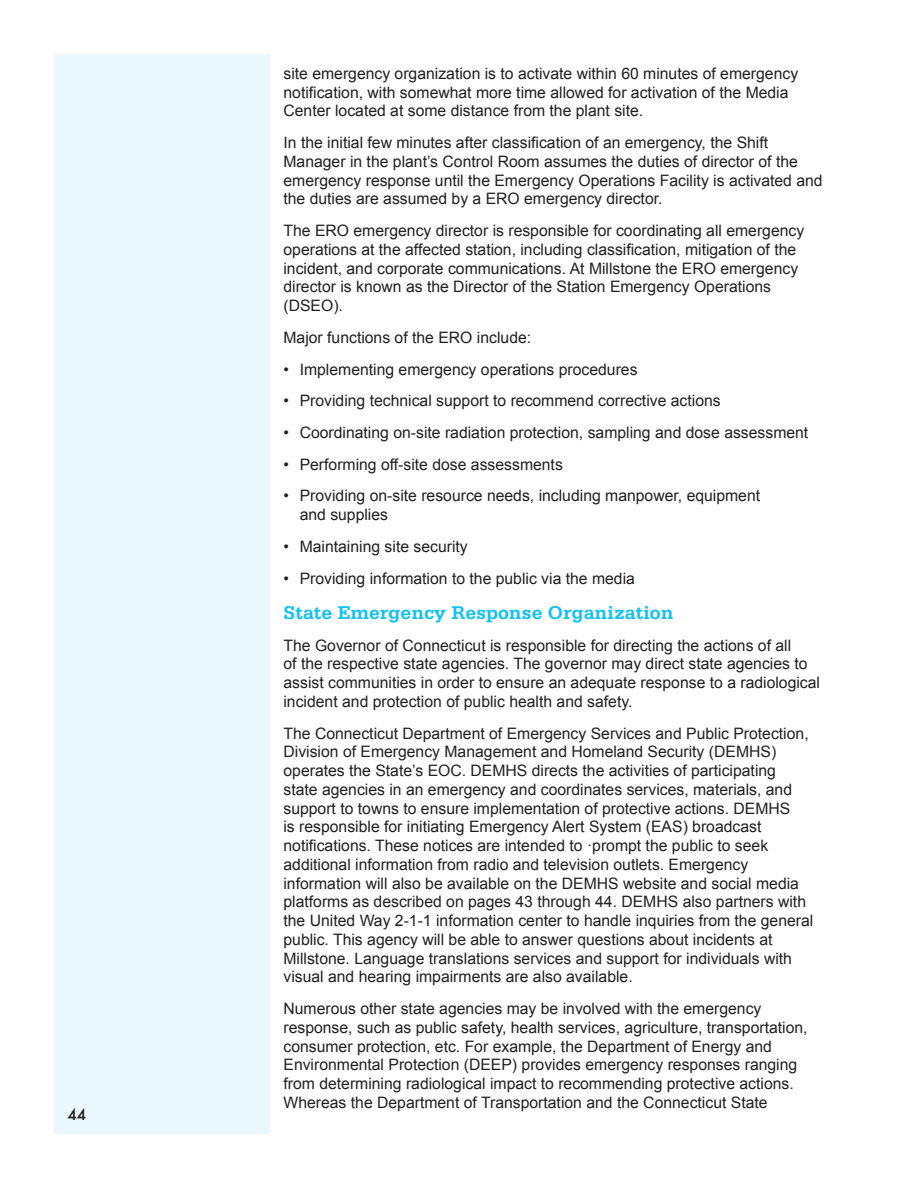
<style>
.page{position:relative;width:918px;height:1188px;background:#fff}
.page>*{position:absolute;margin:0;border:0;box-sizing:border-box;transform-origin:0 0}
.Sub_-_Header{font:700 19.5px "Serifa Std";color:#15c0f2}
.Main_Text{font:15.75px/18.8px "Arial";color:#231f20}
.Bulleted_Text{font:15.75px/18.8px "Arial";color:#231f20}
.t1{font:500 15px "Futura";color:#231f20}
</style>
<div class="page">
<div style="left:54px;top:54px;width:216px;height:1080px;background:#eaf7fd"></div>
<p class="t1" style="left:68px;top:1104px;width:20px">44</p>
<p class="Main_Text" style="left:284px;top:64px;width:516px">site emergency organization is to activate within 60 minutes of emergency notification, with somewhat more time allowed for activation of the Media<br>Center located at some distance from the plant site.</p>
<p class="Main_Text" style="left:284px;top:133px;width:541px">In the initial few minutes after classification of an emergency, the Shift Manager in the plant’s Control Room assumes the duties of director of the emergency response until the Emergency Operations Facility is activated and the duties are assumed by a ERO emergency director.</p>
<p class="Main_Text" style="left:284px;top:221px;width:522px">The ERO emergency director is responsible for coordinating all emergency operations at the affected station, including classification, mitigation of the incident, and corporate communications. At Millstone the ERO emergency director is known as the Director of the Station Emergency Operations (DSEO).</p>
<p class="Main_Text" style="left:284px;top:328px;width:249px">Major functions of the ERO include:</p>
<p class="Bulleted_Text" style="left:284px;top:360px;width:356px">• Implementing emergency operations procedures</p>
<p class="Bulleted_Text" style="left:284px;top:392px;width:439px">• Providing technical support to recommend corrective actions</p>
<p class="Bulleted_Text" style="left:284px;top:423px;width:526px">• Coordinating on-site radiation protection, sampling and dose assessment</p>
<p class="Bulleted_Text" style="left:284px;top:455px;width:281px">• Performing off-site dose assessments</p>
<p class="Bulleted_Text" style="left:300px;top:487px;width:462px;text-indent:-16px">• Providing on-site resource needs, including manpower, equipment and supplies</p>
<p class="Bulleted_Text" style="left:284px;top:537px;width:186px">• Maintaining site security</p>
<p class="Bulleted_Text" style="left:284px;top:569px;width:353px">• Providing information to the public via the media</p>
<p class="Sub_-_Header" style="left:284px;top:601px;width:392px">State Emergency Response Organization</p>
<p class="Main_Text" style="left:284px;top:636px;width:538px">The Governor of Connecticut is responsible for directing the actions of all<br>of the respective state agencies. The governor may direct state agencies to assist communities in order to ensure an adequate response to a radiological incident and protection of public health and safety.</p>
<p class="Main_Text" style="left:284px;top:724px;width:531px">The Connecticut Department of Emergency Services and Public Protection, Division of Emergency Management and Homeland Security (DEMHS) operates the State’s EOC. DEMHS directs the activities of participating state agencies in an emergency and coordinates services, materials, and support to towns to ensure implementation of protective actions. DEMHS<br>is responsible for initiating Emergency Alert System (EAS) broadcast notifications. These notices are intended to ·prompt the public to seek additional information from radio and television outlets. Emergency information will also be available on the DEMHS website and social media platforms as described on pages 43 through 44. DEMHS also partners with the United Way 2-1-1 information center to handle inquiries from the general public. This agency will be able to answer questions about incidents at Millstone. Language translations services and support for individuals with visual and hearing impairments are also available.</p>
<p class="Main_Text" style="left:284px;top:999px;width:526px">Numerous other state agencies may be involved with the emergency response, such as public safety, health services, agriculture, transportation, consumer protection, etc. For example, the Department of Energy and Environmental Protection (DEEP) provides emergency responses ranging from determining radiological impact to recommending protective actions.<br>Whereas the Department of Transportation and the Connecticut State</p>
</div>
